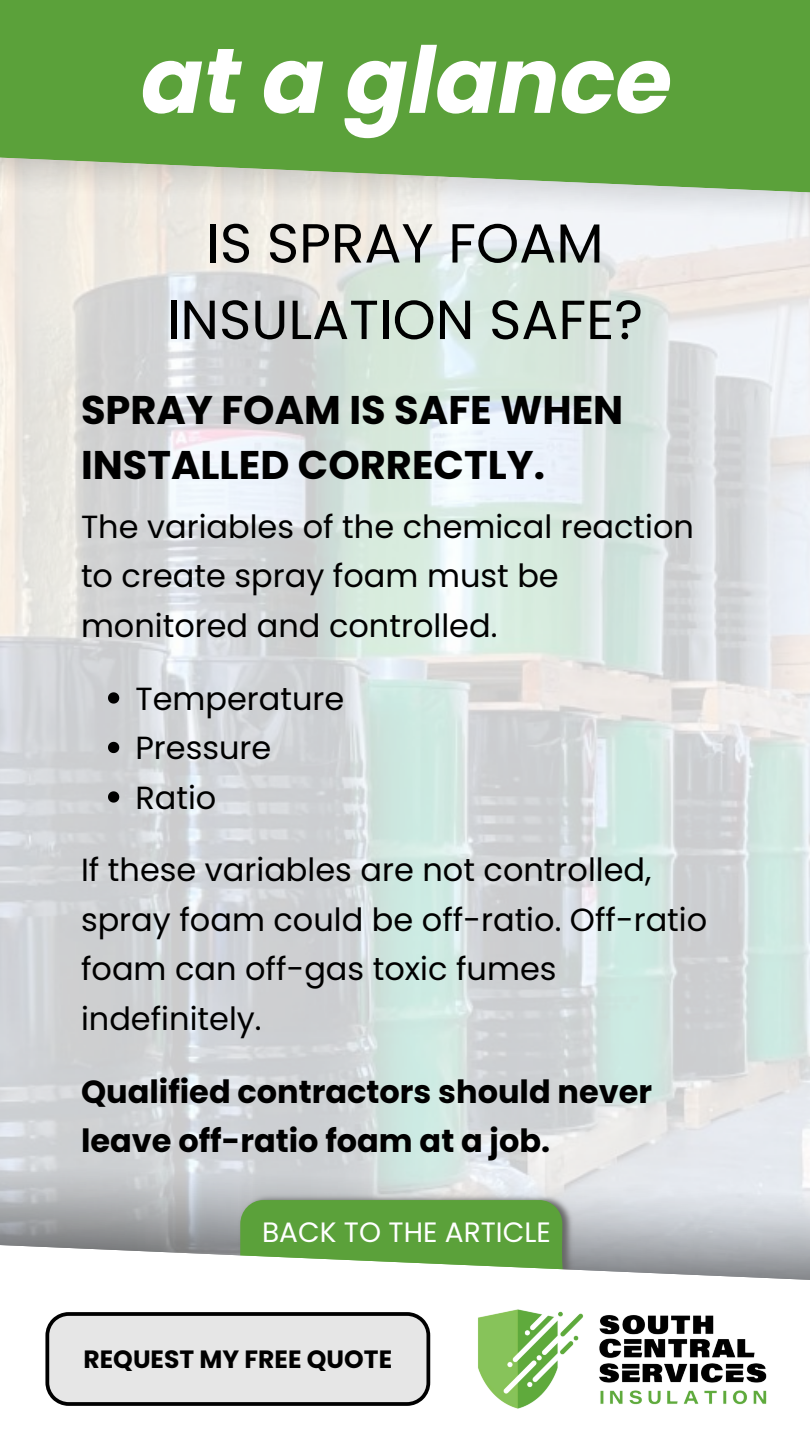
<style>
.page{position:relative;width:810px;height:1440px;background:#fff}
.page>*{position:absolute;margin:0;border:0;box-sizing:border-box;transform-origin:0 0}
.t1{font:italic 700 92px "Poppins";color:#fff}
.t2{font:55px/76.5px "Poppins";color:#000;text-align:center}
.t3{font:700 40px/55.5px "Poppins";color:#000}
.t4{font:32px/49.5px "Poppins";color:#000}
.t5{font:700 32px/49.5px "Poppins";color:#000}
.t6{font:28px "Poppins";color:#fff}
.t7{font:700 25px "Poppins";color:#000}
</style>
<div class="page">
<img style="left:0;top:451px;width:810px;height:482px">
<img style="left:0;top:933px;width:810px;height:311px">
<img style="left:229px;top:1193px;width:355px;height:51px">
<svg style="left:0;top:1244px;width:810px;height:36px"></svg>
<img style="left:510px;top:1313px;width:257px;height:96px">
<svg style="left:0;top:0;width:810px;height:193px;background:#67a648"></svg>
<svg style="left:45px;top:1200px;width:528px;height:206px"></svg>
<svg style="left:108px;top:692px;width:11px;height:12px"></svg>
<svg style="left:108px;top:742px;width:11px;height:11px"></svg>
<svg style="left:108px;top:791px;width:11px;height:12px"></svg>
<p class="t1" style="left:141px;top:16px;width:533px">at a glance</p>
<p class="t2" style="left:167px;top:205px;width:478px">IS SPRAY FOAM<br>INSULATION SAFE?</p>
<p class="t3" style="left:81px;top:382px;width:544px">SPRAY FOAM IS SAFE WHEN<br>INSTALLED CORRECTLY.</p>
<h5 class="t4" style="left:81px;top:502px;width:615px">The variables of the chemical reaction to create spray foam must be monitored and controlled.</h5>
<p class="t4" style="left:135px;top:674px;width:211px">Temperature</p>
<p class="t4" style="left:135px;top:723px;width:137px">Pressure</p>
<p class="t4" style="left:135px;top:773px;width:83px">Ratio</p>
<h5 class="t4" style="left:81px;top:845px;width:628px">If these variables are not controlled, spray foam could be off-ratio. Off-ratio foam can off-gas toxic fumes indefinitely.</h5>
<h4 class="t5" style="left:81px;top:1067px;width:573px">Qualified contractors should never leave off-ratio foam at a job.</h4>
<h1 class="t6" style="left:262px;top:1212px;width:290px">BACK TO THE ARTICLE</h1>
<h3 class="t7" style="left:84px;top:1341px;width:310px">REQUEST MY FREE QUOTE</h3>
</div>
